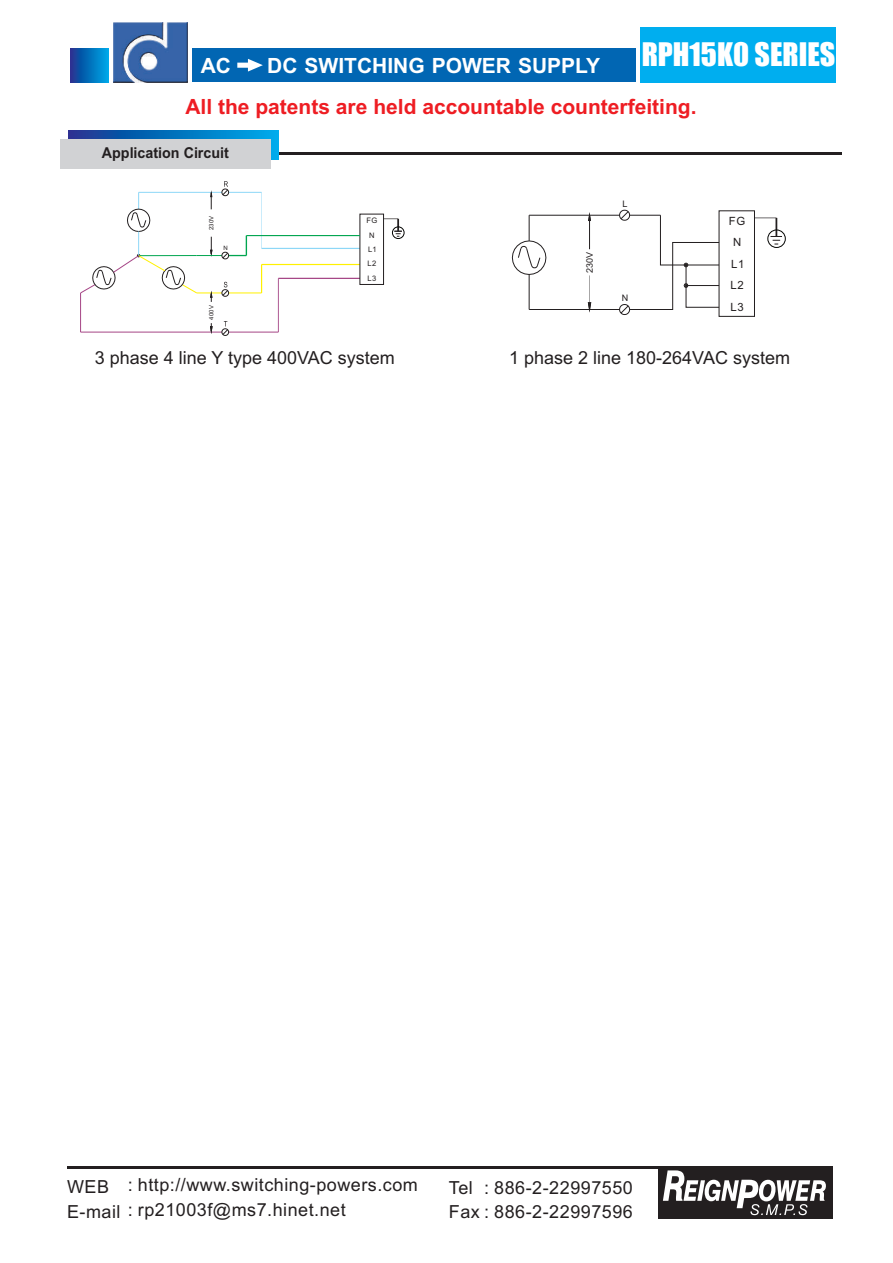
<style>
.page{position:relative;width:893px;height:1263px;background:#fff}
.page>*{position:absolute;margin:0;border:0;box-sizing:border-box;transform-origin:0 0}
.t1{font:30px "Impact";color:#fff}
.t2{font:700 21px "Arial";color:#ee1d23}
.t3{font:700 21px "Arial";color:#fff}
.t4{font:18px/25.5px "Arial";letter-spacing:.03em;color:#231f20}
.t5{font:18px "Arial";color:#231f20}
.t6{font:700 15px "Arial";color:#231f20;scale:.95 1}
.t7{font:11.4px/21.5px "Arial";letter-spacing:.055em;color:#231f20}
.t8{font:9px "Arial";color:#231f20}
.t9{font:7.5px/14.4px "Arial";letter-spacing:.055em;color:#231f20}
.t10{font:6px "Arial";color:#231f20}
</style>
<div class="page">
<div style="left:640px;top:27px;width:196px;height:55px;background:#00aeef"></div>
<img style="left:113px;top:23px;width:75px;height:59px">
<svg style="left:71px;top:48px;width:38px;height:34px"></svg>
<div style="left:192px;top:49px;width:444px;height:33px;background:#0166b3"></div>
<svg style="left:237px;top:59px;width:26px;height:13px"></svg>
<div style="left:658px;top:1166px;width:174px;height:52px;background:#231f20"></div>
<svg style="left:663px;top:1170px;width:163px;height:45px"></svg>
<hr style="left:67px;top:1166px;width:765px;height:2px;background:#231f20">
<hr style="left:60px;top:153px;width:781px;height:2px;background:#231f20">
<svg style="left:68px;top:130px;width:211px;height:30px;background:#0674c0"></svg>
<div style="left:60px;top:139px;width:211px;height:29px;background:#d1d2d4"></div>
<div style="left:768px;top:230px;width:18px;height:18px;border:1px solid #040503;border-radius:50%"></div>
<div style="left:719px;top:211px;width:36px;height:105px;border:1px solid #231f20"></div>
<svg style="left:754px;top:218px;width:28px;height:27px"></svg>
<svg style="left:512px;top:210px;width:207px;height:105px"></svg>
<hr style="left:80px;top:293px;width:1px;height:39px;background:#a54586">
<hr style="left:81px;top:332px;width:141px;height:1px;background:#a54586">
<svg style="left:210px;top:323px;width:2px;height:10px"></svg>
<hr style="left:278px;top:278px;width:82px;height:1px;background:#a54586">
<hr style="left:229px;top:293px;width:33px;height:1px;background:#fff101">
<svg style="left:261px;top:264px;width:1px;height:29px"></svg>
<hr style="left:229px;top:332px;width:49px;height:1px;background:#a54586">
<hr style="left:278px;top:278px;width:1px;height:54px;background:#a54586">
<hr style="left:261px;top:192px;width:1px;height:56px;background:#8dd7f7">
<hr style="left:229px;top:192px;width:33px;height:1px;background:#8dd7f7">
<hr style="left:262px;top:248px;width:98px;height:1px;background:#8dd7f7">
<hr style="left:262px;top:264px;width:98px;height:1px;background:#fff101">
<svg style="left:222px;top:321px;width:7px;height:15px"></svg>
<div style="left:392px;top:227px;width:12px;height:12px;border:1px solid #040503;border-radius:50%"></div>
<div style="left:360px;top:214px;width:24px;height:71px;border:1px solid #231f20"></div>
<svg style="left:384px;top:219px;width:18px;height:18px"></svg>
<hr style="left:246px;top:235px;width:114px;height:1px;background:#00a54f">
<svg style="left:80px;top:181px;width:167px;height:121px"></svg>
<p class="t3" style="left:201px;top:58px;width:32px">AC</p>
<p class="t3" style="left:267px;top:58px;width:334px">DC SWITCHING POWER SUPPLY</p>
<h1 class="t1" style="left:642px;top:42px;width:195px">RPH15K0 SERIES</h1>
<p class="t2" style="left:185px;top:98px;width:513px">All the patents are held accountable counterfeiting.</p>
<p class="t6" style="left:102px;top:147px;width:135px">Application Circuit</p>
<p class="t10" style="left:209px;top:230px;width:16px;rotate:-90deg">230V</p>
<p class="t10" style="left:223px;top:246px;width:6px">N</p>
<p class="t10" style="left:209px;top:319px;width:16px;rotate:-90deg">400V</p>
<p class="t9" style="left:366px;top:214px;width:12px">FG<br>N<br>L1<br>L2<br>L3</p>
<p class="t8" style="left:586px;top:273px;width:23px;rotate:-90deg">230V</p>
<p class="t8" style="left:622px;top:200px;width:7px">L</p>
<p class="t8" style="left:622px;top:295px;width:8px">N</p>
<p class="t7" style="left:729px;top:211px;width:18px">FG<br>N<br>L1<br>L2<br>L3</p>
<p class="t5" style="left:95px;top:351px;width:302px">3 phase 4 line Y type 400VAC system</p>
<p class="t5" style="left:509px;top:351px;width:282px">1 phase 2 line 180-264VAC system</p>
<p class="t4" style="left:67px;top:1173px;width:352px">WEB : http://www.switching-powers.com<br>E-mail : rp21003f@ms7.hinet.net</p>
<p class="t4" style="left:449px;top:1178px;width:185px;line-height:23.4px">Tel : 886-2-22997550<br>Fax : 886-2-22997596</p>
</div>
